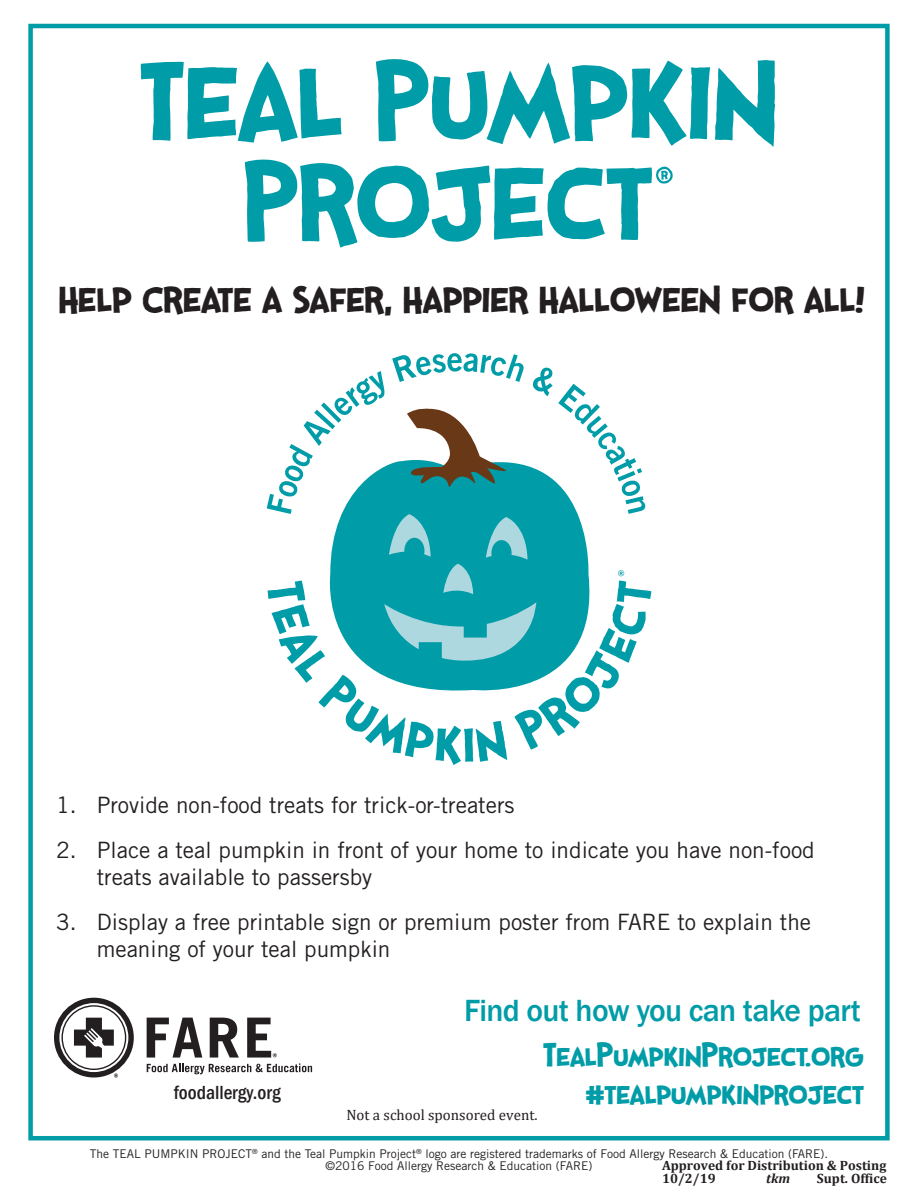
<style>
.page{position:relative;width:918px;height:1188px;background:#fff}
.page>*{position:absolute;margin:0;border:0;box-sizing:border-box;transform-origin:0 0}
.t1{font:124.5px/100.5px "Stupid Head BB";color:#009ca7;text-align:center}
.t2{font:42px "Stupid Head BB";color:#231f20}
.t3{font:31.5px/37.8px "Stupid Head BB";color:#009ca7;text-align:right}
.t4{font:500 31.5px "Franklin Gothic";letter-spacing:-.02em;color:#009ca7}
.t5{font:22.5px/27px "Trade Gothic LT Std";color:#231f20}
.t6{font:500 condensed 19.5px "Franklin Gothic";color:#231f20}
.t7{font:15px "Cambria";color:#231f20}
.t8{font:700 13.5px/13.5px "Cambria";color:#231f20}
.t9{font:italic 700 13.5px "Cambria";color:#231f20}
.t10{font:12px/12px "Trade Gothic LT Std";color:#231f20;text-align:center}
.s1{font-size:37.5px}
</style>
<div class="page">
<div style="left:28px;top:24px;width:862px;height:1116px;border:4px solid #009ca7"></div>
<svg style="left:54px;top:998px;width:80px;height:80px"></svg>
<svg style="left:147px;top:1018px;width:165px;height:56px"></svg>
<svg style="left:267px;top:353px;width:384px;height:412px"></svg>
<h1 class="t1" style="left:140px;top:51px;width:640px">TEAL PUMPKIN<br>PROJECT®</h1>
<h2 class="t2" style="left:58px;top:276px;width:808px">HELP CREATE A SAFER, HAPPIER HALLOWEEN FOR ALL!</h2>
<p class="t5" style="left:56px;top:792px;width:460px">1. Provide non-food treats for trick-or-treaters</p>
<p class="t5" style="left:97px;top:837px;width:720px;text-indent:-40px">2. Place a teal pumpkin in front of your home to indicate you have non-food treats available to passersby</p>
<p class="t5" style="left:97px;top:909px;width:716px;text-indent:-40px">3. Display a free printable sign or premium poster from FARE to explain the meaning of your teal pumpkin</p>
<p class="t6" style="left:174px;top:1080px;width:109px">foodallergy.org</p>
<h3 class="t4" style="left:464px;top:991px;width:399px">Find out how you can take part</h3>
<h3 class="t3" style="left:543px;top:1038px;width:322px"><span class="s1">T</span>EAL<span class="s1">P</span>UMPKIN<span class="s1">P</span>ROJECT.ORG #TEALPUMPKINPROJECT</h3>
<p class="t7" style="left:346px;top:1106px;width:193px">Not a school sponsored event.</p>
<p class="t10" style="left:90px;top:1148px;width:740px">The TEAL PUMPKIN PROJECT<sup>®</sup> and the Teal Pumpkin Project<sup>®</sup> logo are registered trademarks of Food Allergy Research &amp; Education (FARE). ©2016 Food Allergy Research &amp; Education (FARE)</p>
<p class="t8" style="left:662px;top:1158px;width:226px">Approved for Distribution &amp; Posting<br>10/2/19</p>
<p class="t9" style="left:766px;top:1169px;width:25px">tkm</p>
<p class="t8" style="left:817px;top:1172px;width:71px">Supt. Office</p>
</div>
